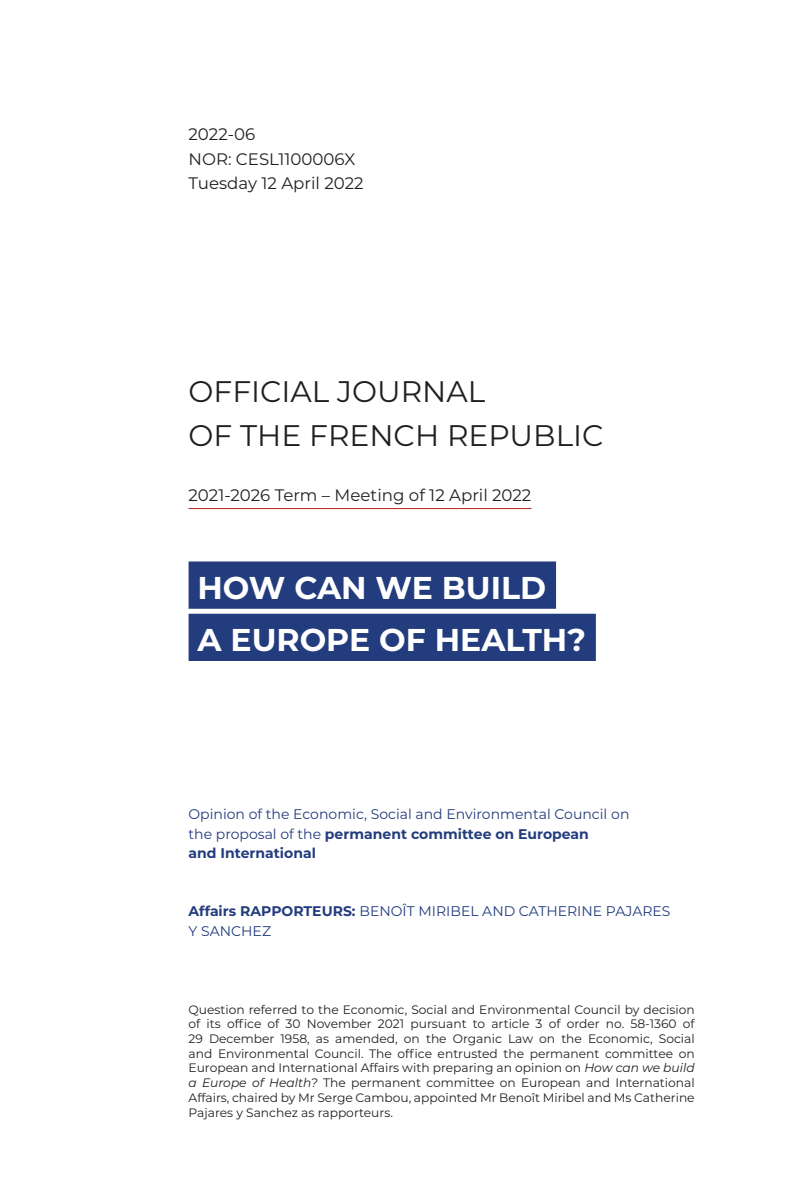
<style>
.page{position:relative;width:794px;height:1191px;background:#fff}
.page>*{position:absolute;margin:0;border:0;box-sizing:border-box;transform-origin:0 0}
.Une_Titre{font:700 31.5px "Montserrat";color:#fff}
.t1{font:29.75px/43.8px "Montserrat";color:#231f20}
.t2{font:16.62px/24.5px "Montserrat";color:#231f20}
.Une_Titre-2{font:14px/19.2px "Montserrat";color:#233c7e}
.t3{font:12.25px/14.7px "Montserrat";color:#231f20;text-align:justify}
.s1{font-weight:700}
.s2{font-style:italic}
</style>
<div class="page">
<hr style="left:189px;top:508px;width:342px;height:1px;background:#ba1f24">
<div style="left:189px;top:561px;width:367px;height:48px;background:#233c7e"></div>
<div style="left:189px;top:614px;width:407px;height:47px;background:#233c7e"></div>
<h3 class="t2" style="left:189px;top:121px;width:177px">2022-06<br>NOR: CESL1100006X<br>Tuesday 12 April 2022</h3>
<h2 class="t1" style="left:189px;top:369px;width:416px">OFFICIAL JOURNAL<br>OF THE FRENCH REPUBLIC</h2>
<h3 class="t2" style="left:189px;top:482px;width:344px">2021-2026 Term – Meeting of 12 April 2022</h3>
<p class="Une_Titre" style="left:197px;top:564px;width:350px">HOW CAN WE BUILD</p>
<p class="Une_Titre" style="left:197px;top:617px;width:390px">A EUROPE OF HEALTH?</p>
<p class="Une_Titre-2" style="left:189px;top:804px;width:442px">Opinion of the Economic, Social and Environmental Council on the proposal of the <span class="s1">permanent committee on European<br>and International</span></p>
<p class="Une_Titre-2" style="left:189px;top:901px;width:483px"><span class="s1">Affairs RAPPORTEURS:</span> BENOÎT MIRIBEL AND CATHERINE PAJARES<br>Y SANCHEZ</p>
<p class="t3" style="left:189px;top:1001px;width:508px">Question referred to the Economic, Social and Environmental Council by decision of its office of 30 November 2021 pursuant to article 3 of order no. 58-1360 of 29 December 1958, as amended, on the Organic Law on the Economic, Social and Environmental Council. The office entrusted the permanent committee on European and International Affairs with preparing an opinion on <span class="s2">How can we build a Europe of Health?</span> The permanent committee on European and International Affairs, chaired by Mr Serge Cambou, appointed Mr Benoît Miribel and Ms Catherine Pajares y Sanchez as rapporteurs.</p>
</div>
